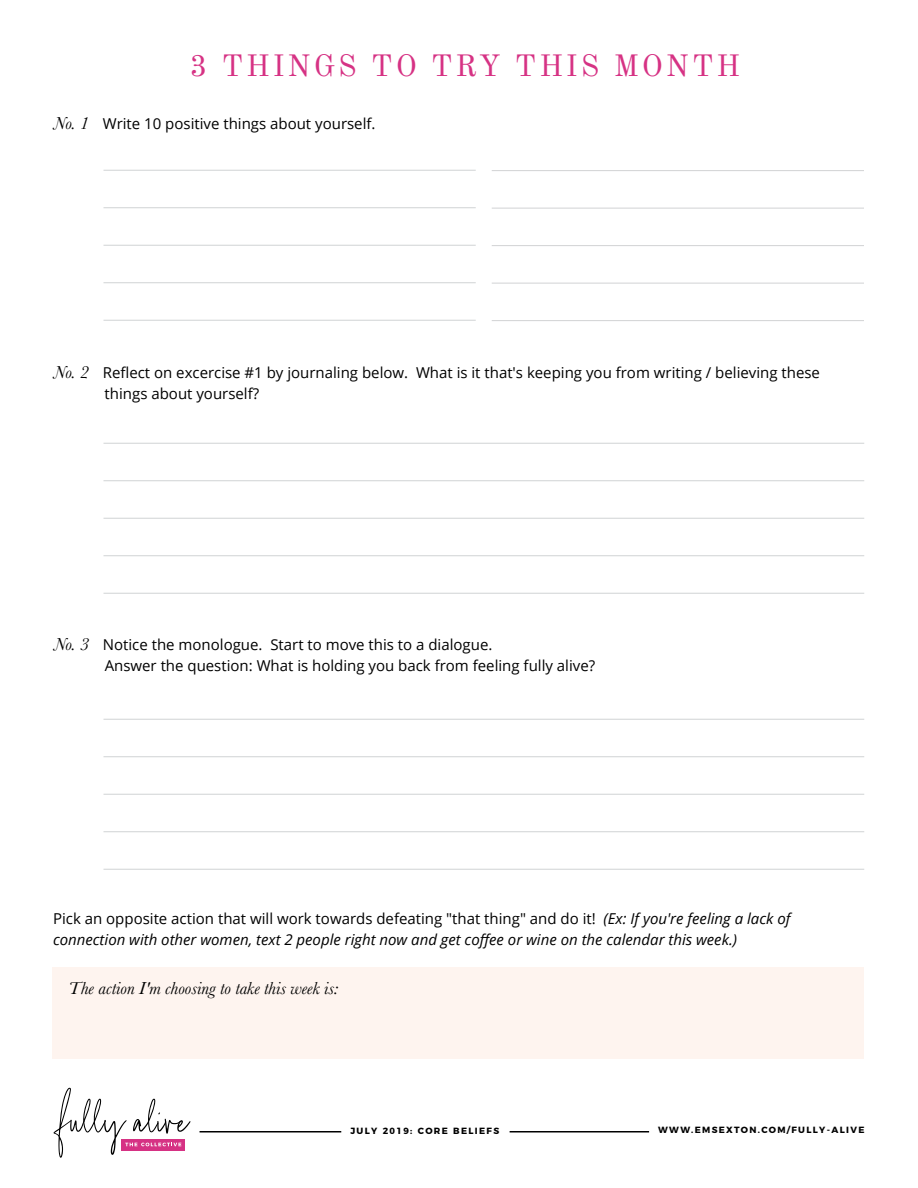
<style>
.page{position:relative;width:918px;height:1188px;background:#fff}
.page>*{position:absolute;margin:0;border:0;box-sizing:border-box;transform-origin:0 0}
.t1{font:30px "Old Standard TT";letter-spacing:.1em;color:#d63284}
.t2{font:italic 18px "Baskerville";color:#000}
.t3{font:15px/21px "Open Sans";color:#000}
.t4{font:italic 15px/21px "Open Sans";color:#000}
.t5{font:700 9px "Montserrat";letter-spacing:.15em;color:#000}
.s1{font-family:"Baskerville";font-style:italic;font-size:18px}
.s2{font-style:normal}
</style>
<div class="page">
<div style="left:52px;top:968px;width:812px;height:91px;background:#fef4ef"></div>
<hr style="left:104px;top:170px;width:372px;height:1px;background:#d1d3d4">
<hr style="left:492px;top:170px;width:372px;height:1px;background:#d1d3d4">
<hr style="left:104px;top:207px;width:372px;height:1px;background:#d1d3d4">
<hr style="left:492px;top:208px;width:372px;height:1px;background:#d1d3d4">
<hr style="left:104px;top:245px;width:372px;height:1px;background:#d1d3d4">
<hr style="left:492px;top:245px;width:372px;height:1px;background:#d1d3d4">
<hr style="left:104px;top:282px;width:372px;height:1px;background:#d1d3d4">
<hr style="left:492px;top:283px;width:372px;height:1px;background:#d1d3d4">
<hr style="left:104px;top:320px;width:372px;height:1px;background:#d1d3d4">
<hr style="left:492px;top:320px;width:372px;height:1px;background:#d1d3d4">
<hr style="left:104px;top:443px;width:760px;height:1px;background:#d1d3d4">
<hr style="left:104px;top:480px;width:760px;height:1px;background:#d1d3d4">
<hr style="left:104px;top:518px;width:760px;height:1px;background:#d1d3d4">
<hr style="left:104px;top:555px;width:760px;height:1px;background:#d1d3d4">
<hr style="left:104px;top:593px;width:760px;height:1px;background:#d1d3d4">
<hr style="left:104px;top:719px;width:760px;height:1px;background:#d1d3d4">
<hr style="left:104px;top:756px;width:760px;height:1px;background:#d1d3d4">
<hr style="left:104px;top:794px;width:760px;height:1px;background:#d1d3d4">
<hr style="left:104px;top:831px;width:760px;height:1px;background:#d1d3d4">
<hr style="left:104px;top:869px;width:760px;height:1px;background:#d1d3d4">
<hr style="left:200px;top:1131px;width:141px;height:1px;background:#000">
<hr style="left:510px;top:1131px;width:139px;height:1px;background:#000">
<svg style="left:54px;top:1088px;width:137px;height:70px"></svg>
<h1 class="t1" style="left:190px;top:47px;width:552px">3 THINGS TO TRY THIS MONTH</h1>
<p class="t3" style="left:54px;top:113px;width:323px"><span class="s1">No. 1</span> Write 10 positive things about yourself.</p>
<p class="t3" style="left:105px;top:362px;width:717px;text-indent:-51px"><span class="s1">No. 2</span> Reflect on excercise #1 by journaling below. What is it that's keeping you from writing / believing these things about yourself?</p>
<p class="t3" style="left:105px;top:633px;width:492px;text-indent:-51px"><span class="s1">No. 3</span> Notice the monologue. Start to move this to a dialogue.<br>Answer the question: What is holding you back from feeling fully alive?</p>
<p class="t4" style="left:53px;top:908px;width:739px"><span class="s2">Pick an opposite action that will work towards defeating "that thing" and do it!</span> (Ex: If you're feeling a lack of connection with other women, text 2 people right now and get coffee or wine on the calendar this week.)</p>
<p class="t2" style="left:68px;top:976px;width:271px">The action I'm choosing to take this week is:</p>
<p class="t5" style="left:350px;top:1124px;width:150px">JULY 2019: CORE BELIEFS</p>
<p class="t5" style="left:658px;top:1123px;width:208px">WWW.EMSEXTON.COM/FULLY-ALIVE</p>
</div>
